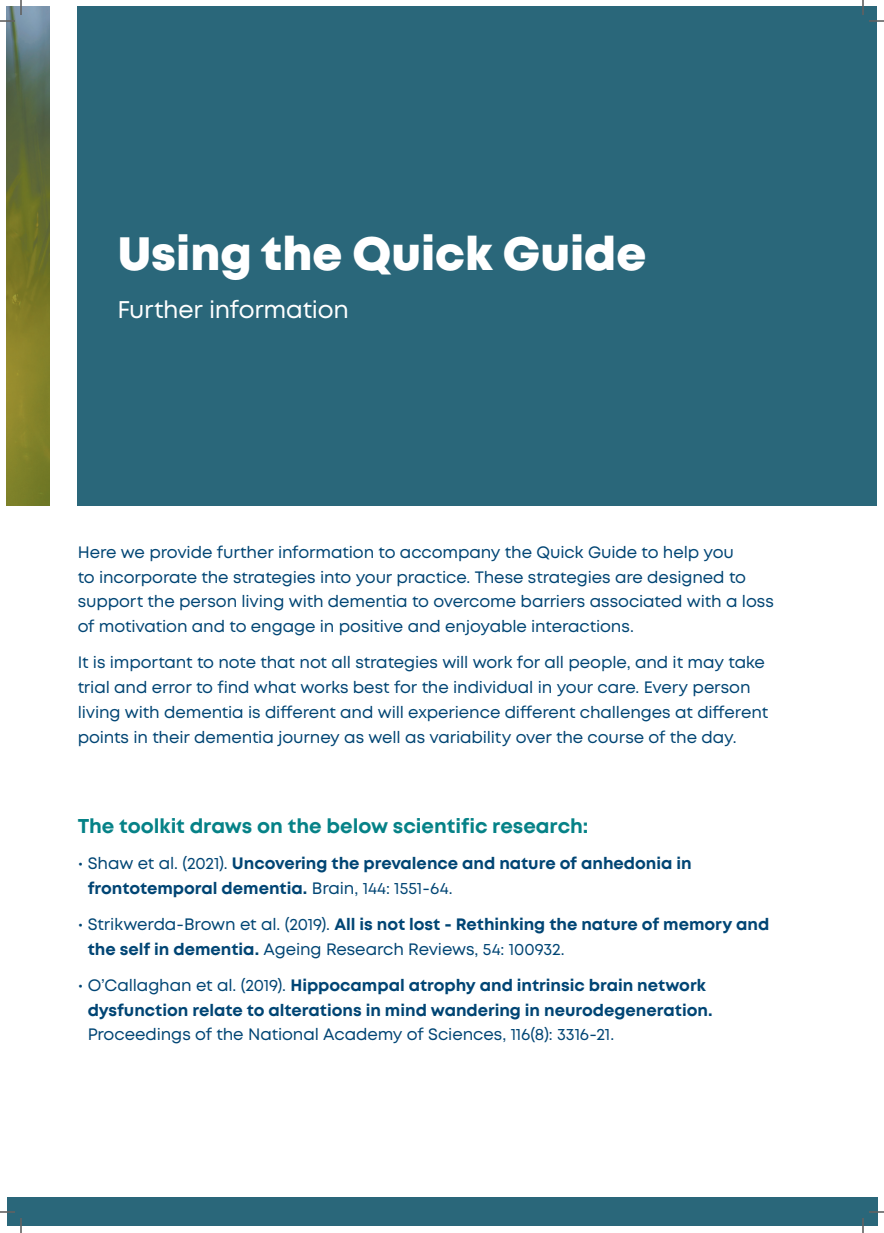
<style>
.page{position:relative;width:884px;height:1233px;background:#fff}
.page>*{position:absolute;margin:0;border:0;box-sizing:border-box;transform-origin:0 0}
.t1{font:800 46.7px "Mont";color:#fff}
.t2{font:24.1px "Mont";letter-spacing:-.01em;color:#fff}
.t3{font:700 20px "Mont";letter-spacing:-.005em;color:#068287}
.t4{font:16.5px/24.8px "Mont";letter-spacing:-.01em;color:#004574}
.t5{font:700 16.5px/24.8px "Mont";color:#004574}
.s1{font-weight:400}
.s2{font-weight:700}
</style>
<div class="page">
<img style="left:7px;top:7px;width:42px;height:499px">
<div style="left:78px;top:7px;width:799px;height:499px;background:#2a677a"></div>
<div style="left:7px;top:1197px;width:870px;height:29px;background:#2a677a"></div>
<svg style="left:0;top:1211px;width:15px;height:1px"></svg>
<svg style="left:869px;top:1211px;width:15px;height:1px"></svg>
<svg style="left:0;top:0;width:22px;height:22px"></svg>
<svg style="left:20px;top:1218px;width:2px;height:15px"></svg>
<svg style="left:862px;top:0;width:22px;height:22px"></svg>
<svg style="left:862px;top:1218px;width:2px;height:15px"></svg>
<h1 class="t1" style="left:117px;top:223px;width:530px">Using the Quick Guide</h1>
<h2 class="t2" style="left:117px;top:294px;width:233px">Further information</h2>
<p class="t4" style="left:78px;top:540px;width:698px">Here we provide further information to accompany the Quick Guide to help you<br>to incorporate the strategies into your practice. These strategies are designed to support the person living with dementia to overcome barriers associated with a loss of motivation and to engage in positive and enjoyable interactions.</p>
<p class="t4" style="left:78px;top:650px;width:692px">It is important to note that not all strategies will work for all people, and it may take trial and error to find what works best for the individual in your care. Every person living with dementia is different and will experience different challenges at different points in their dementia journey as well as variability over the course of the day.</p>
<p class="t3" style="left:78px;top:813px;width:512px">The toolkit draws on the below scientific research:</p>
<p class="t5" style="left:88px;top:851px;width:605px;text-indent:-10px"><span class="s1">• Shaw et al. (2021).</span> Uncovering the prevalence and nature of anhedonia in frontotemporal dementia. <span class="s1">Brain, 144: 1551-64.</span></p>
<p class="t4" style="left:88px;top:912px;width:683px;text-indent:-10px">• Strikwerda-Brown et al. (2019). <span class="s2">All is not lost - Rethinking the nature of memory and the self in dementia.</span> Ageing Research Reviews, 54: 100932.</p>
<p class="t5" style="left:88px;top:972px;width:626px;text-indent:-10px"><span class="s1">• O’Callaghan et al. (2019).</span> Hippocampal atrophy and intrinsic brain network dysfunction relate to alterations in mind wandering in neurodegeneration.</p>
<p class="t4" style="left:88px;top:1022px;width:528px">Proceedings of the National Academy of Sciences, 116(8): 3316-21.</p>
</div>
